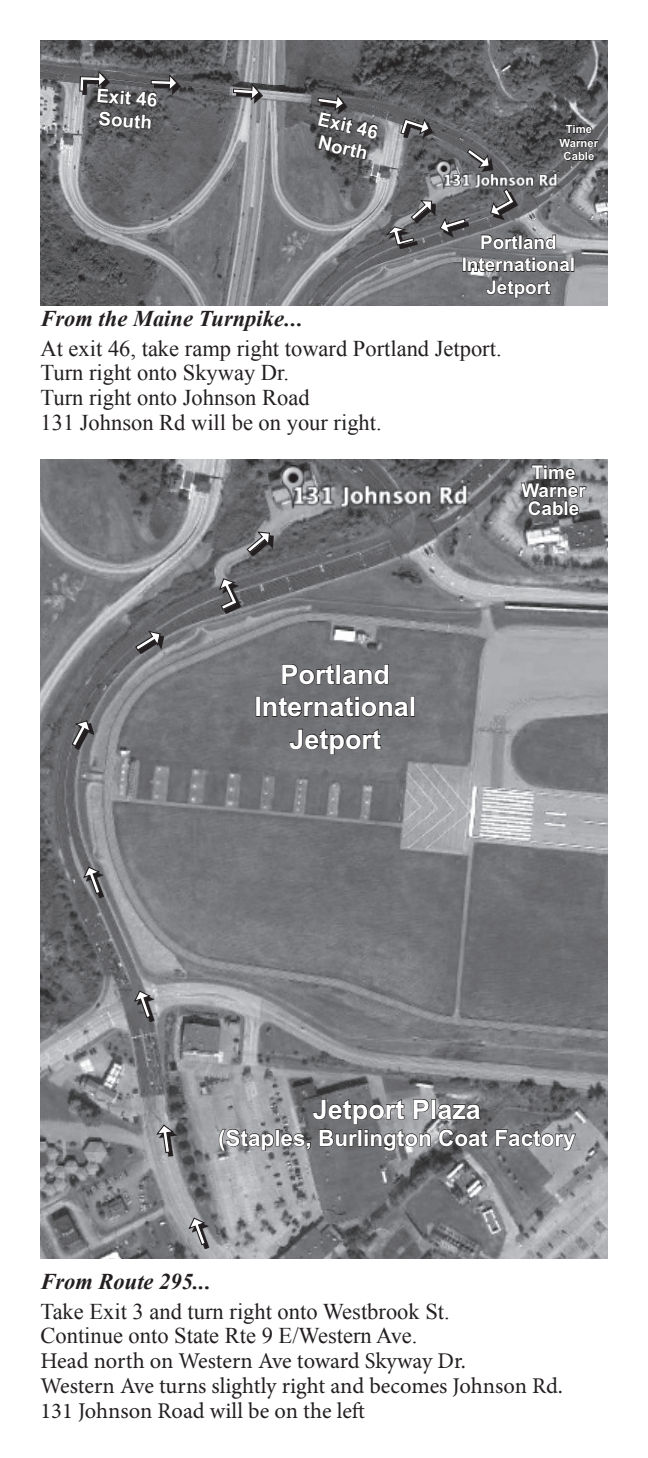
<style>
.page{position:relative;width:648px;height:1458px;background:#fff}
.page>*{position:absolute;margin:0;border:0;box-sizing:border-box;transform-origin:0 0}
.t1{font:700 27px "Arial";color:#fff}
.t2{font:22.5px "Times New Roman";color:#231f20}
.t3{font:22.5px "Minion Pro";color:#231f20}
.t4{font:italic 700 22.5px "Times New Roman";color:#231f20}
.t5{font:700 22.5px "Arial";color:#fff}
.t6{font:700 18.9px "Arial";color:#fff}
.t7{font:700 11.25px "Arial";color:#fff}
</style>
<div class="page">
<img style="left:40px;top:40px;width:568px;height:266px">
<svg style="left:493px;top:192px;width:25px;height:28px"></svg>
<svg style="left:489px;top:188px;width:26px;height:29px"></svg>
<svg style="left:389px;top:246px;width:29px;height:3px"></svg>
<svg style="left:178px;top:77px;width:3px;height:18px"></svg>
<svg style="left:236px;top:87px;width:27px;height:17px"></svg>
<svg style="left:232px;top:60px;width:28px;height:41px"></svg>
<svg style="left:490px;top:152px;width:3px;height:20px"></svg>
<svg style="left:466px;top:148px;width:24px;height:31px"></svg>
<svg style="left:443px;top:221px;width:26px;height:16px"></svg>
<svg style="left:439px;top:216px;width:28px;height:19px"></svg>
<img style="left:40px;top:459px;width:568px;height:800px">
<svg style="left:222px;top:581px;width:19px;height:32px"></svg>
<svg style="left:218px;top:577px;width:20px;height:34px"></svg>
<svg style="left:138px;top:634px;width:26px;height:20px"></svg>
<svg style="left:134px;top:630px;width:27px;height:22px"></svg>
<svg style="left:75px;top:723px;width:19px;height:27px"></svg>
<svg style="left:71px;top:720px;width:21px;height:27px"></svg>
<svg style="left:86px;top:870px;width:18px;height:28px"></svg>
<svg style="left:82px;top:866px;width:20px;height:29px"></svg>
<svg style="left:137px;top:994px;width:17px;height:28px"></svg>
<svg style="left:133px;top:990px;width:19px;height:29px"></svg>
<svg style="left:159px;top:1128px;width:18px;height:29px"></svg>
<svg style="left:155px;top:1124px;width:20px;height:30px"></svg>
<svg style="left:192px;top:1221px;width:17px;height:28px"></svg>
<svg style="left:187px;top:1217px;width:20px;height:29px"></svg>
<svg style="left:250px;top:535px;width:23px;height:21px"></svg>
<svg style="left:246px;top:508px;width:25px;height:46px"></svg>
<svg style="left:281px;top:663px;width:54px;height:23px"></svg>
<div style="left:336px;top:664px;width:5px;height:20px;border:1px solid #231f20"></div>
<svg style="left:342px;top:663px;width:48px;height:22px"></svg>
<div style="left:256px;top:696px;width:5px;height:21px;border:1px solid #231f20"></div>
<svg style="left:263px;top:695px;width:147px;height:23px;background:#5d5d5f"></svg>
<div style="left:410px;top:696px;width:5px;height:21px;border:1px solid #231f20"></div>
<svg style="left:289px;top:728px;width:93px;height:27px;background:#616164"></svg>
<div style="left:431px;top:1099px;width:5px;height:20px;border:1px solid #231f20"></div>
<svg style="left:437px;top:1103px;width:45px;height:17px"></svg>
<svg style="left:218px;top:1098px;width:213px;height:54px;background:#7a7b7d"></svg>
<svg style="left:438px;top:1128px;width:51px;height:19px"></svg>
<svg style="left:495px;top:1128px;width:82px;height:24px;background:#747477"></svg>
<svg style="left:79px;top:40px;width:99px;height:117px;background:#5c5c5f"></svg>
<svg style="left:520px;top:464px;width:67px;height:52px;background:#616163"></svg>
<svg style="left:480px;top:233px;width:77px;height:17px"></svg>
<div style="left:462px;top:257px;width:4px;height:15px;border:1px solid #231f20"></div>
<svg style="left:467px;top:256px;width:104px;height:17px;background:#616163"></svg>
<div style="left:571px;top:257px;width:3px;height:15px;border:1px solid #231f20"></div>
<svg style="left:486px;top:279px;width:65px;height:20px"></svg>
<svg style="left:558px;top:124px;width:42px;height:38px;background:#4b4a4c"></svg>
<svg style="left:433px;top:203px;width:3px;height:21px"></svg>
<svg style="left:317px;top:93px;width:116px;height:153px;background:#717174"></svg>
<p class="t6" style="left:97px;top:83px;width:62px;rotate:4deg">Exit 46</p>
<p class="t6" style="left:99px;top:106px;width:55px;rotate:4deg">South</p>
<p class="t6" style="left:321px;top:107px;width:62px;rotate:13deg">Exit 46</p>
<p class="t6" style="left:321px;top:130px;width:52px;rotate:13deg">North</p>
<p class="t7" style="left:566px;top:122px;width:28px">Time</p>
<p class="t7" style="left:560px;top:135px;width:40px">Warner</p>
<p class="t7" style="left:564px;top:149px;width:32px">Cable</p>
<p class="t6" style="left:480px;top:230px;width:78px">Portland</p>
<p class="t6" style="left:462px;top:252px;width:115px">International</p>
<p class="t6" style="left:486px;top:275px;width:66px">Jetport</p>
<p class="t4" style="left:40px;top:303px;width:264px">From the Maine Turnpike...</p>
<p class="t2" style="left:40px;top:333px;width:463px">At exit 46, take ramp right toward Portland Jetport.</p>
<p class="t2" style="left:40px;top:358px;width:250px">Turn right onto Skyway Dr.</p>
<p class="t2" style="left:40px;top:382px;width:271px">Turn right onto Johnson Road</p>
<p class="t2" style="left:40px;top:407px;width:343px">131 Johnson Rd will be on your right.</p>
<p class="t6" style="left:532px;top:460px;width:45px">Time</p>
<p class="t6" style="left:521px;top:478px;width:66px">Warner</p>
<p class="t6" style="left:528px;top:496px;width:53px">Cable</p>
<p class="t1" style="left:281px;top:657px;width:111px">Portland</p>
<p class="t1" style="left:254px;top:689px;width:164px">International</p>
<p class="t1" style="left:290px;top:721px;width:93px">Jetport</p>
<p class="t1" style="left:313px;top:1092px;width:170px">Jetport Plaza</p>
<p class="t5" style="left:218px;top:1123px;width:359px">(Staples, Burlington Coat Factory</p>
<p class="t4" style="left:40px;top:1266px;width:172px">From Route 295...</p>
<p class="t2" style="left:40px;top:1296px;width:411px">Take Exit 3 and turn right onto Westbrook St.</p>
<p class="t2" style="left:40px;top:1321px;width:379px">Continue onto State Rte 9 E/Western Ave.</p>
<p class="t3" style="left:40px;top:1346px;width:427px">Head north on Western Ave toward Skyway Dr.</p>
<p class="t3" style="left:40px;top:1370px;width:524px">Western Ave turns slightly right and becomes Johnson Rd.</p>
<p class="t3" style="left:40px;top:1395px;width:326px">131 Johnson Road will be on the left</p>
</div>
